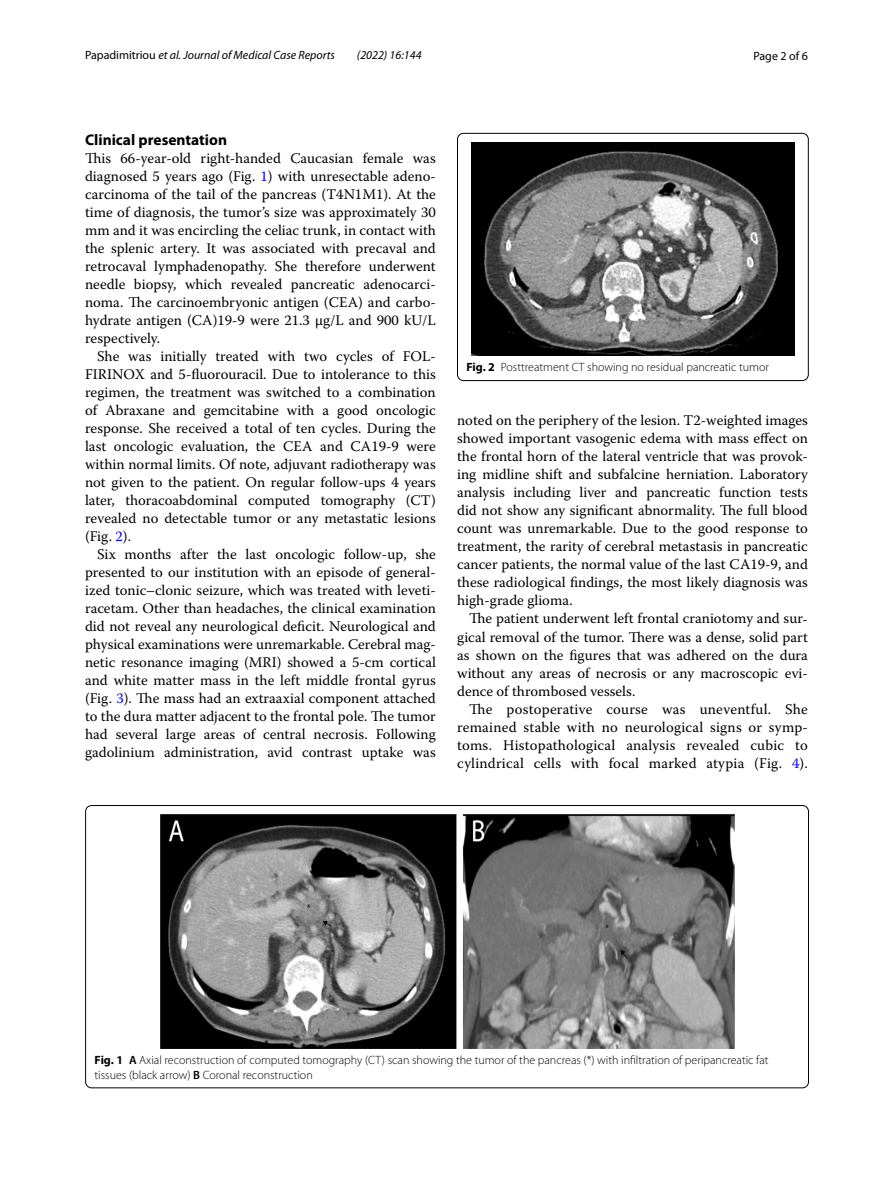
<style>
.page{position:relative;width:893px;height:1187px;background:#fff}
.page>*{position:absolute;margin:0;border:0;box-sizing:border-box;transform-origin:0 0}
.t1{font:700 15.45px "Myriad Pro";color:#000}
.t2{font:14.7px/18px "Warnock Pro";color:#000;text-align:justify}
.t3{font:300 12px/15px "Myriad Pro";color:#000}
.t4{font:italic 12px "Myriad Pro";color:#000}
.t5{font:12px "Myriad Pro";color:#000}
.s1{font-style:normal}
.s2{color:#00f}
.s3{font-weight:700}
.s4{font-weight:600}
</style>
<div class="page">
<img style="left:160px;top:814px;width:574px;height:234px">
<img style="left:471px;top:142px;width:323px;height:214px">
<div style="left:457px;top:133px;width:351px;height:248px;border:1px solid #000;border-radius:6px"></div>
<p class="t4" style="left:85px;top:48px;width:252px"><span class="s1">Papadimitriou</span> et al. Journal of Medical Case Reports</p>
<p class="t4" style="left:357px;top:48px;width:66px">(2022) 16:144</p>
<p class="t5" style="left:753px;top:48px;width:56px">Page 2 of 6</p>
<p class="t1" style="left:85px;top:129px;width:144px">Clinical presentation</p>
<p class="t2" style="left:85px;top:148px;width:352px">This 66-year-old right-handed Caucasian female was diagnosed 5 years ago (Fig. <span class="s2">1</span>) with unresectable adeno&shy;carcinoma of the tail of the pancreas (T4N1M1). At the time of diagnosis, the tumor’s size was approximately 30 mm and it was encircling the celiac trunk, in contact with the splenic artery. It was associated with precaval and retrocaval lymphadenopathy. She therefore underwent needle biopsy, which revealed pancreatic adenocarci&shy;noma. The carcinoembryonic antigen (CEA) and carbo&shy;hydrate antigen (CA)19-9 were 21.3 μg/L and 900 kU/L respectively.</p>
<p class="t2" style="left:85px;top:346px;width:352px;text-indent:12px">She was initially treated with two cycles of FOL-FIRINOX and 5-fluorouracil. Due to intolerance to this regimen, the treatment was switched to a combination of Abraxane and gemcitabine with a good oncologic response. She received a total of ten cycles. During the last oncologic evaluation, the CEA and CA19-9 were within normal limits. Of note, adjuvant radiotherapy was not given to the patient. On regular follow-ups 4 years later, thoracoabdominal computed tomography (CT) revealed no detectable tumor or any metastatic lesions (Fig. <span class="s2">2</span>).</p>
<p class="t2" style="left:85px;top:544px;width:352px;text-indent:12px">Six months after the last oncologic follow-up, she presented to our institution with an episode of general&shy;ized tonic–clonic seizure, which was treated with leveti&shy;racetam. Other than headaches, the clinical examination did not reveal any neurological deficit. Neurological and physical examinations were unremarkable. Cerebral mag&shy;netic resonance imaging (MRI) showed a 5-cm cortical and white matter mass in the left middle frontal gyrus (Fig. <span class="s2">3</span>). The mass had an extraaxial component attached to the dura matter adjacent to the frontal pole. The tumor had several large areas of central necrosis. Following gadolinium administration, avid contrast uptake was</p>
<p class="t3" style="left:466px;top:360px;width:304px"><span class="s3">Fig. 2</span> Posttreatment CT showing no residual pancreatic tumor</p>
<p class="t2" style="left:457px;top:411px;width:352px">noted on the periphery of the lesion. T2-weighted images showed important vasogenic edema with mass effect on the frontal horn of the lateral ventricle that was provok&shy;ing midline shift and subfalcine herniation. Laboratory analysis including liver and pancreatic function tests did not show any significant abnormality. The full blood count was unremarkable. Due to the good response to treatment, the rarity of cerebral metastasis in pancreatic cancer patients, the normal value of the last CA19-9, and these radiological findings, the most likely diagnosis was high-grade glioma.</p>
<p class="t2" style="left:457px;top:609px;width:352px;text-indent:12px">The patient underwent left frontal craniotomy and sur&shy;gical removal of the tumor. There was a dense, solid part as shown on the figures that was adhered on the dura without any areas of necrosis or any macroscopic evi&shy;dence of thrombosed vessels.</p>
<p class="t2" style="left:457px;top:699px;width:352px;text-indent:12px">The postoperative course was uneventful. She remained stable with no neurological signs or symp&shy;toms. Histopathological analysis revealed cubic to cylindrical cells with focal marked atypia (Fig. <span class="s2">4</span>).</p>
<p class="t3" style="left:95px;top:1052px;width:675px"><span class="s3">Fig. 1</span> <span class="s4">A</span> Axial reconstruction of computed tomography (CT) scan showing the tumor of the pancreas (*) with infiltration of peripancreatic fat tissues (black arrow) <span class="s4">B</span> Coronal reconstruction</p>
</div>
